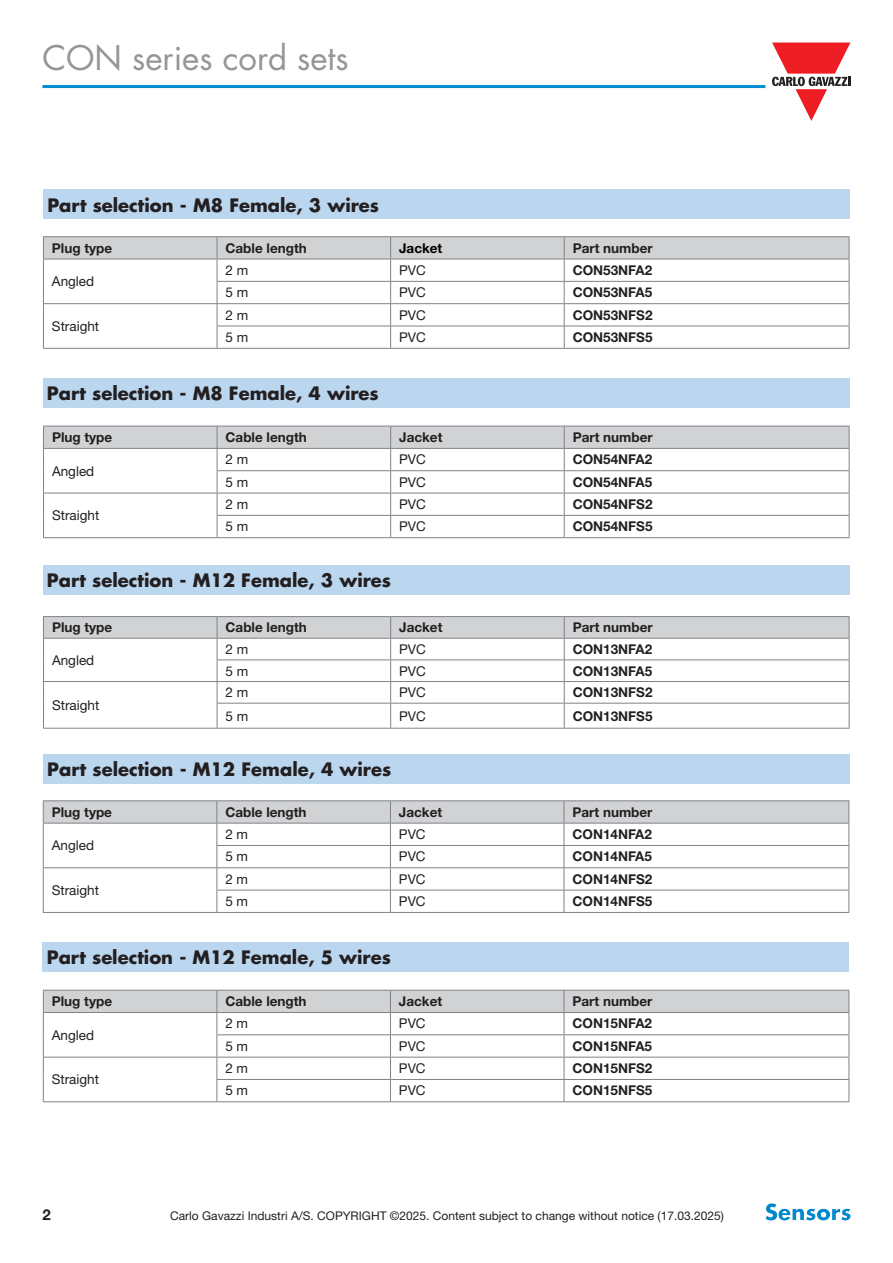
<style>
.page{position:relative;width:893px;height:1263px;background:#fff}
.page>*{position:absolute;margin:0;border:0;box-sizing:border-box;transform-origin:0 0}
.t1{font:33px "Futura Std";color:#939598}
.t2{font:700 18px "Futura Std";color:#231f20}
.t3{font:700 15px "Helvetica Neue LT Std";color:#231f20}
.t4{font:700 13.5px "Helvetica Neue LT Std";color:#231f20}
.t5{font:13.5px "Helvetica Neue LT Std";color:#231f20}
.t6{font:700 13.5px "Helvetica Neue LT Std";color:#000}
.t7{font:12px "Helvetica Neue LT Std";color:#231f20}
</style>
<div class="page">
<img style="left:765px;top:1203px;width:85px;height:17px">
<svg style="left:772px;top:43px;width:78px;height:78px"></svg>
<hr style="left:43px;top:85px;width:722px;height:3px;background:#008acf">
<div style="left:43px;top:190px;width:807px;height:29px;background:#bbd6ef"></div>
<hr style="left:43px;top:236px;width:174px;height:1px;background:#808285">
<hr style="left:217px;top:236px;width:174px;height:1px;background:#808285">
<hr style="left:391px;top:236px;width:173px;height:1px;background:#808285">
<hr style="left:564px;top:236px;width:285px;height:1px;background:#808285">
<hr style="left:217px;top:348px;width:174px;height:1px;background:#808285">
<hr style="left:391px;top:348px;width:173px;height:1px;background:#808285">
<hr style="left:564px;top:348px;width:285px;height:1px;background:#808285">
<hr style="left:43px;top:348px;width:174px;height:1px;background:#808285">
<svg style="left:43px;top:237px;width:807px;height:111px"></svg>
<hr style="left:43px;top:303px;width:174px;height:1px;background:#808285">
<div style="left:43px;top:378px;width:806px;height:29px;background:#bbd6ef"></div>
<div style="left:43px;top:565px;width:806px;height:30px;background:#bbd6ef"></div>
<hr style="left:217px;top:537px;width:174px;height:1px;background:#808285">
<hr style="left:391px;top:537px;width:173px;height:1px;background:#808285">
<hr style="left:564px;top:537px;width:285px;height:1px;background:#808285">
<hr style="left:43px;top:537px;width:174px;height:1px;background:#808285">
<svg style="left:43px;top:426px;width:807px;height:111px"></svg>
<hr style="left:43px;top:493px;width:174px;height:1px;background:#808285">
<hr style="left:43px;top:616px;width:174px;height:1px;background:#808285">
<hr style="left:217px;top:616px;width:174px;height:1px;background:#808285">
<hr style="left:391px;top:616px;width:173px;height:1px;background:#808285">
<hr style="left:564px;top:616px;width:285px;height:1px;background:#808285">
<hr style="left:217px;top:728px;width:174px;height:1px;background:#808285">
<hr style="left:391px;top:728px;width:173px;height:1px;background:#808285">
<hr style="left:564px;top:728px;width:285px;height:1px;background:#808285">
<hr style="left:43px;top:728px;width:174px;height:1px;background:#808285">
<svg style="left:43px;top:617px;width:807px;height:111px"></svg>
<hr style="left:43px;top:681px;width:174px;height:1px;background:#808285">
<div style="left:43px;top:754px;width:807px;height:29px;background:#bbd6ef"></div>
<hr style="left:43px;top:800px;width:174px;height:1px;background:#808285">
<hr style="left:217px;top:800px;width:173px;height:1px;background:#808285">
<hr style="left:390px;top:800px;width:174px;height:1px;background:#808285">
<hr style="left:564px;top:800px;width:285px;height:1px;background:#808285">
<hr style="left:217px;top:912px;width:173px;height:1px;background:#808285">
<hr style="left:390px;top:912px;width:174px;height:1px;background:#808285">
<hr style="left:564px;top:912px;width:285px;height:1px;background:#808285">
<hr style="left:43px;top:912px;width:174px;height:1px;background:#808285">
<svg style="left:43px;top:801px;width:806px;height:111px"></svg>
<hr style="left:43px;top:867px;width:174px;height:1px;background:#808285">
<div style="left:43px;top:942px;width:806px;height:29px;background:#bbd6ef"></div>
<hr style="left:217px;top:1101px;width:173px;height:1px;background:#808285">
<hr style="left:390px;top:1101px;width:174px;height:1px;background:#808285">
<hr style="left:564px;top:1101px;width:285px;height:1px;background:#808285">
<hr style="left:43px;top:1101px;width:174px;height:1px;background:#808285">
<svg style="left:43px;top:990px;width:807px;height:111px"></svg>
<hr style="left:43px;top:1057px;width:174px;height:1px;background:#808285">
<h1 class="t1" style="left:43px;top:37px;width:308px">CON series cord sets</h1>
<p class="t2" style="left:47px;top:193px;width:333px">Part selection - M8 Female, 3 wires</p>
<p class="t4" style="left:52px;top:240px;width:62px">Plug type</p>
<p class="t4" style="left:226px;top:240px;width:83px">Cable length</p>
<p class="t6" style="left:399px;top:240px;width:45px">Jacket</p>
<p class="t4" style="left:573px;top:240px;width:82px">Part number</p>
<p class="t5" style="left:52px;top:273px;width:44px">Angled</p>
<p class="t5" style="left:226px;top:262px;width:24px">2 m</p>
<p class="t5" style="left:399px;top:262px;width:28px">PVC</p>
<p class="t4" style="left:573px;top:262px;width:81px">CON53NFA2</p>
<p class="t5" style="left:226px;top:284px;width:24px">5 m</p>
<p class="t5" style="left:399px;top:284px;width:28px">PVC</p>
<p class="t4" style="left:573px;top:284px;width:81px">CON53NFA5</p>
<p class="t5" style="left:52px;top:318px;width:49px">Straight</p>
<p class="t5" style="left:226px;top:307px;width:24px">2 m</p>
<p class="t5" style="left:399px;top:307px;width:28px">PVC</p>
<p class="t4" style="left:573px;top:306px;width:81px">CON53NFS2</p>
<p class="t5" style="left:226px;top:329px;width:24px">5 m</p>
<p class="t5" style="left:399px;top:329px;width:28px">PVC</p>
<p class="t4" style="left:573px;top:329px;width:81px">CON53NFS5</p>
<p class="t2" style="left:47px;top:381px;width:333px">Part selection - M8 Female, 4 wires</p>
<p class="t4" style="left:52px;top:429px;width:62px">Plug type</p>
<p class="t4" style="left:226px;top:429px;width:83px">Cable length</p>
<p class="t4" style="left:399px;top:429px;width:45px">Jacket</p>
<p class="t4" style="left:573px;top:429px;width:82px">Part number</p>
<p class="t5" style="left:52px;top:463px;width:44px">Angled</p>
<p class="t5" style="left:226px;top:451px;width:24px">2 m</p>
<p class="t5" style="left:399px;top:451px;width:28px">PVC</p>
<p class="t4" style="left:573px;top:451px;width:81px">CON54NFA2</p>
<p class="t5" style="left:226px;top:474px;width:24px">5 m</p>
<p class="t5" style="left:399px;top:474px;width:28px">PVC</p>
<p class="t4" style="left:573px;top:473px;width:81px">CON54NFA5</p>
<p class="t5" style="left:52px;top:507px;width:49px">Straight</p>
<p class="t5" style="left:226px;top:496px;width:24px">2 m</p>
<p class="t5" style="left:399px;top:496px;width:28px">PVC</p>
<p class="t4" style="left:573px;top:496px;width:81px">CON54NFS2</p>
<p class="t5" style="left:226px;top:518px;width:24px">5 m</p>
<p class="t5" style="left:399px;top:518px;width:28px">PVC</p>
<p class="t4" style="left:573px;top:518px;width:81px">CON54NFS5</p>
<p class="t2" style="left:47px;top:569px;width:346px">Part selection - M12 Female, 3 wires</p>
<p class="t4" style="left:52px;top:619px;width:62px">Plug type</p>
<p class="t4" style="left:226px;top:619px;width:83px">Cable length</p>
<p class="t4" style="left:399px;top:619px;width:45px">Jacket</p>
<p class="t4" style="left:573px;top:619px;width:82px">Part number</p>
<p class="t5" style="left:52px;top:652px;width:44px">Angled</p>
<p class="t5" style="left:226px;top:641px;width:24px">2 m</p>
<p class="t5" style="left:399px;top:641px;width:28px">PVC</p>
<p class="t4" style="left:573px;top:641px;width:81px">CON13NFA2</p>
<p class="t5" style="left:226px;top:663px;width:24px">5 m</p>
<p class="t5" style="left:399px;top:663px;width:28px">PVC</p>
<p class="t4" style="left:573px;top:662px;width:81px">CON13NFA5</p>
<p class="t5" style="left:52px;top:697px;width:49px">Straight</p>
<p class="t5" style="left:226px;top:684px;width:24px">2 m</p>
<p class="t5" style="left:399px;top:684px;width:28px">PVC</p>
<p class="t4" style="left:573px;top:684px;width:81px">CON13NFS2</p>
<p class="t5" style="left:226px;top:708px;width:24px">5 m</p>
<p class="t5" style="left:399px;top:708px;width:28px">PVC</p>
<p class="t4" style="left:573px;top:707px;width:81px">CON13NFS5</p>
<p class="t2" style="left:47px;top:757px;width:346px">Part selection - M12 Female, 4 wires</p>
<p class="t4" style="left:52px;top:804px;width:62px">Plug type</p>
<p class="t4" style="left:225px;top:804px;width:83px">Cable length</p>
<p class="t4" style="left:399px;top:804px;width:45px">Jacket</p>
<p class="t4" style="left:572px;top:804px;width:82px">Part number</p>
<p class="t5" style="left:52px;top:837px;width:44px">Angled</p>
<p class="t5" style="left:225px;top:826px;width:24px">2 m</p>
<p class="t5" style="left:399px;top:826px;width:28px">PVC</p>
<p class="t4" style="left:572px;top:826px;width:81px">CON14NFA2</p>
<p class="t5" style="left:225px;top:848px;width:24px">5 m</p>
<p class="t5" style="left:399px;top:848px;width:28px">PVC</p>
<p class="t4" style="left:572px;top:848px;width:81px">CON14NFA5</p>
<p class="t5" style="left:52px;top:882px;width:49px">Straight</p>
<p class="t5" style="left:225px;top:871px;width:24px">2 m</p>
<p class="t5" style="left:399px;top:871px;width:28px">PVC</p>
<p class="t4" style="left:572px;top:870px;width:81px">CON14NFS2</p>
<p class="t5" style="left:225px;top:893px;width:24px">5 m</p>
<p class="t5" style="left:399px;top:893px;width:28px">PVC</p>
<p class="t4" style="left:572px;top:893px;width:81px">CON14NFS5</p>
<p class="t2" style="left:47px;top:945px;width:346px">Part selection - M12 Female, 5 wires</p>
<p class="t4" style="left:52px;top:993px;width:62px">Plug type</p>
<p class="t4" style="left:225px;top:993px;width:83px">Cable length</p>
<p class="t4" style="left:399px;top:993px;width:45px">Jacket</p>
<p class="t4" style="left:573px;top:993px;width:82px">Part number</p>
<p class="t5" style="left:52px;top:1027px;width:44px">Angled</p>
<p class="t5" style="left:225px;top:1016px;width:24px">2 m</p>
<p class="t5" style="left:399px;top:1016px;width:28px">PVC</p>
<p class="t4" style="left:573px;top:1015px;width:81px">CON15NFA2</p>
<p class="t5" style="left:225px;top:1038px;width:24px">5 m</p>
<p class="t5" style="left:399px;top:1038px;width:28px">PVC</p>
<p class="t4" style="left:573px;top:1038px;width:81px">CON15NFA5</p>
<p class="t5" style="left:52px;top:1071px;width:49px">Straight</p>
<p class="t5" style="left:225px;top:1060px;width:24px">2 m</p>
<p class="t5" style="left:399px;top:1060px;width:28px">PVC</p>
<p class="t4" style="left:573px;top:1060px;width:81px">CON15NFS2</p>
<p class="t5" style="left:225px;top:1082px;width:24px">5 m</p>
<p class="t5" style="left:399px;top:1082px;width:28px">PVC</p>
<p class="t4" style="left:573px;top:1082px;width:81px">CON15NFS5</p>
<p class="t3" style="left:43px;top:1206px;width:10px">2</p>
<p class="t7" style="left:170px;top:1208px;width:555px">Carlo Gavazzi Industri A/S. COPYRIGHT ©2025. Content subject to change without notice (17.03.2025)</p>
</div>
